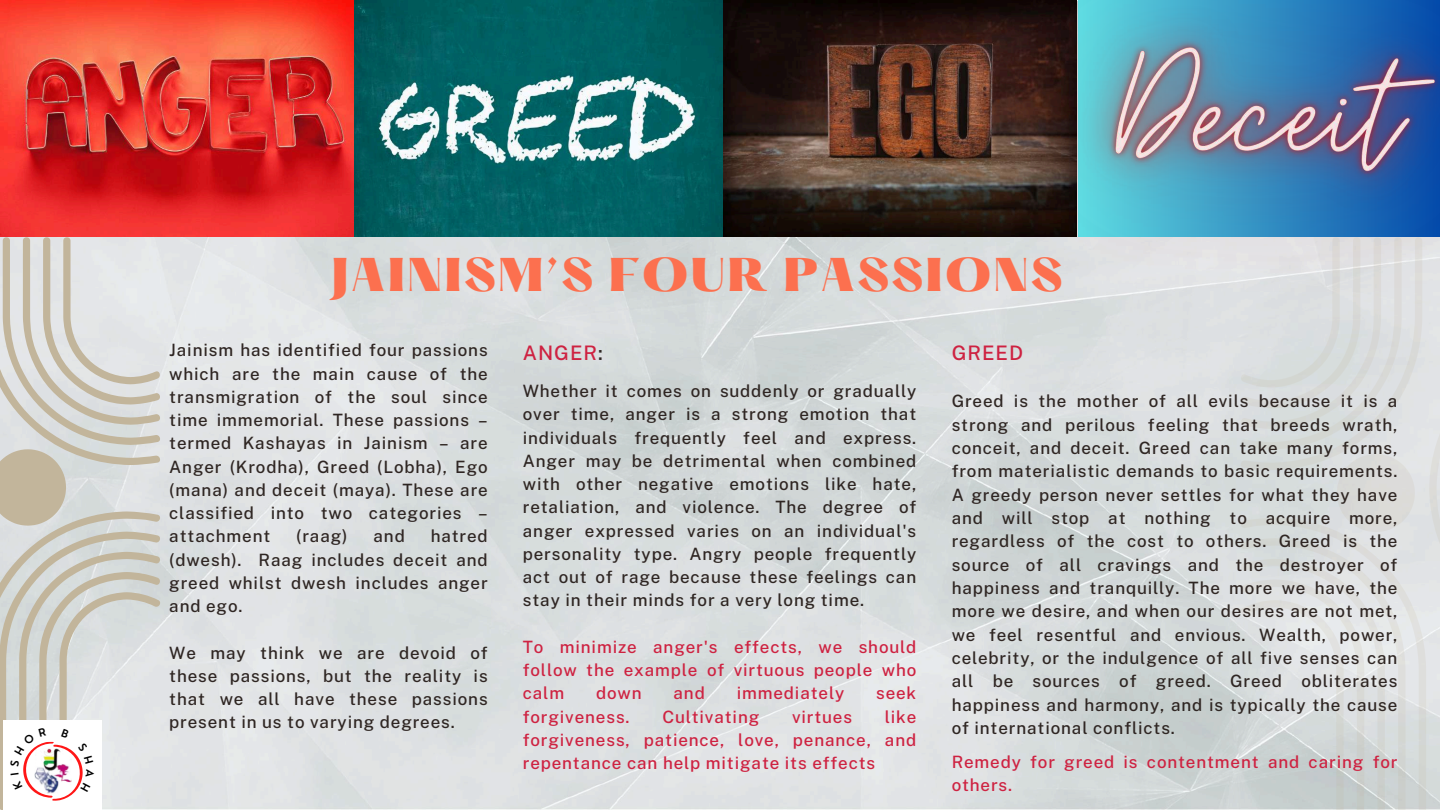
<style>
.page{position:relative;width:1440px;height:810px;background:#fff}
.page>*{position:absolute;margin:0;border:0;box-sizing:border-box;transform-origin:0 0}
.t1{font:900 41.4px "Hatton";letter-spacing:.025em;color:#fc704f}
.t2{font:500 20px "Public Sans";letter-spacing:.05em;color:#ce2241}
.t3{font:500 17px/23.2px "Public Sans";letter-spacing:.05em;color:#2f2623;text-align:justify}
.t4{font:500 17px/23.2px "Public Sans";letter-spacing:.05em;color:#ce2241;text-align:justify}
.s1{color:#2f2623}
</style>
<div class="page">
<img style="left:162px;top:237px;width:1278px;height:573px">
<img style="left:0;top:0;width:886px;height:237px">
<img style="left:886px;top:0;width:554px;height:460px">
<svg style="left:0;top:526px;width:162px;height:6px"></svg>
<svg style="left:0;top:236px;width:162px;height:290px;background:#d7d5ce"></svg>
<svg style="left:1239px;top:518px;width:187px;height:292px;background:#dcdfdf"></svg>
<svg style="left:1238px;top:538px;width:168px;height:272px;background:#d8dcdc"></svg>
<svg style="left:1429px;top:337px;width:11px;height:303px;background:#e0e2e3"></svg>
<svg style="left:1239px;top:236px;width:183px;height:296px;background:#dadcdd"></svg>
<svg style="left:0;top:532px;width:162px;height:278px"></svg>
<h1 class="t1" style="left:329px;top:255px;width:736px">JAINISM’S FOUR PASSIONS</h1>
<p class="t3" style="left:169px;top:338px;width:320px">Jainism has identified four passions which are the main cause of the transmigration of the soul since time immemorial. These passions – termed Kashayas in Jainism – are Anger (Krodha), Greed (Lobha), Ego (mana) and deceit (maya). These are classified into two categories – attachment</p>
<p class="t3" style="left:296px;top:524px;width:53px">(raag)</p>
<p class="t3" style="left:373px;top:524px;width:33px">and</p>
<p class="t3" style="left:169px;top:524px;width:320px;text-indent:261px">hatred (dwesh). Raag includes deceit and greed whilst dwesh includes anger and ego.</p>
<p class="t3" style="left:169px;top:641px;width:320px">We may think we are devoid of these passions, but the reality is that we all have these passions present in us to varying degrees.</p>
<p class="t2" style="left:523px;top:341px;width:82px">ANGER<span class="s1">:</span></p>
<p class="t3" style="left:523px;top:379px;width:395px">Whether it comes on suddenly or gradually over time, anger is a strong emotion that individuals frequently feel and express.<br>Anger may be detrimental when combined with other negative emotions like hate, retaliation, and violence. The degree of anger expressed varies on an individual's personality type. Angry people frequently act out of rage because these feelings can stay in their minds for a very long time.</p>
<p class="t4" style="left:523px;top:635px;width:395px">To minimize anger's effects, we should follow the example of virtuous people who calm</p>
<p class="t4" style="left:596px;top:682px;width:47px">down</p>
<p class="t4" style="left:674px;top:682px;width:33px">and</p>
<p class="t4" style="left:737px;top:682px;width:109px">immediately</p>
<p class="t4" style="left:876px;top:682px;width:42px">seek</p>
<p class="t4" style="left:523px;top:705px;width:108px">forgiveness.</p>
<p class="t4" style="left:662px;top:705px;width:98px">Cultivating</p>
<p class="t4" style="left:792px;top:705px;width:62px">virtues</p>
<p class="t4" style="left:523px;top:705px;width:395px;text-indent:362px">like forgiveness, patience, love, penance, and repentance can help mitigate its effects</p>
<p class="t2" style="left:952px;top:341px;width:73px">GREED</p>
<p class="t3" style="left:952px;top:390px;width:447px">Greed is the mother of all evils because it is a strong and perilous feeling that breeds wrath, conceit, and deceit. Greed can take many forms, from materialistic demands to basic requirements.<br>A greedy person never settles for what they have and will stop at nothing to acquire more, regardless of the cost to others. Greed is the source of all cravings and the destroyer of happiness and tranquilly. The more we have, the more we desire, and when our desires are not met, we feel resentful and envious. Wealth, power, celebrity, or the indulgence of all five senses can all be sources of greed. Greed obliterates happiness and harmony, and is typically the cause of international conflicts.</p>
<p class="t4" style="left:952px;top:750px;width:447px">Remedy for greed is contentment and caring for others.</p>
</div>
